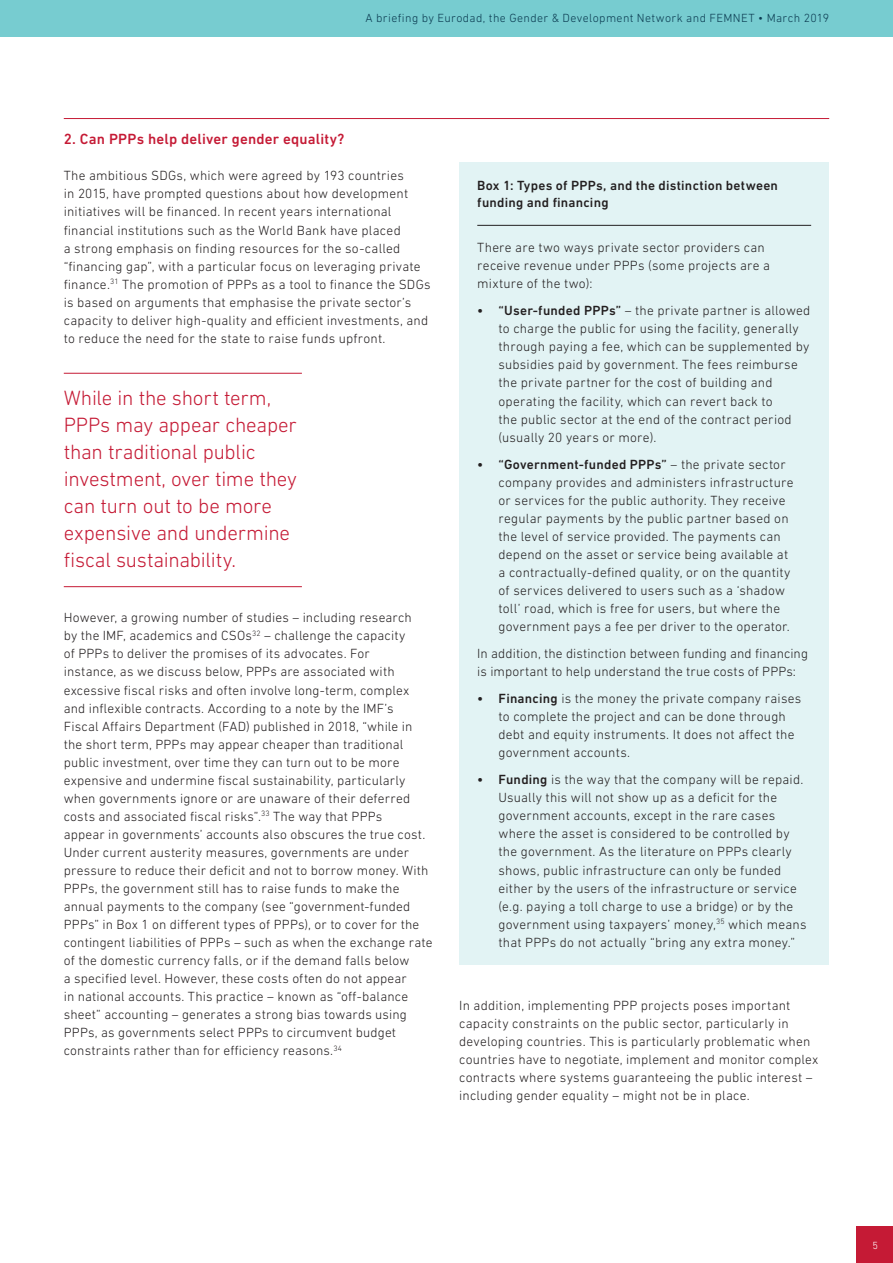
<style>
.page{position:relative;width:893px;height:1263px;background:#fff}
.page>*{position:absolute;margin:0;border:0;box-sizing:border-box;transform-origin:0 0}
.t1{font:300 21px/27px "DIN Next LT Pro";letter-spacing:-.01em;color:#c51a35}
.t2{font:500 15px "DIN Next LT Pro";letter-spacing:.015em;color:#c51a35}
.t3{font:300 13.5px/18px "DIN Next LT Pro";letter-spacing:.015em;color:#231f20}
.t4{font:500 13.5px/17.5px "DIN Next LT Pro";letter-spacing:.02em;color:#231f20}
.t5{font:300 12px "DIN Next LT Pro";letter-spacing:.03em;color:#0b3b51}
.t6{font:300 10.5px "DIN Next LT Pro";color:#fff}
.s1{font-weight:500}
</style>
<div class="page">
<div style="left:856px;top:1226px;width:37px;height:37px;background:#c51a35"></div>
<hr style="left:64px;top:118px;width:765px;height:1px;background:#c51a35">
<div style="left:459px;top:162px;width:370px;height:803px;background:#e2f3f4"></div>
<hr style="left:477px;top:225px;width:334px;height:1px;background:#231f20">
<hr style="left:64px;top:373px;width:238px;height:1px;background:#c51a35">
<hr style="left:64px;top:586px;width:238px;height:1px;background:#c51a35">
<div style="left:0;top:0;width:893px;height:36px;background:#77ccd0"></div>
<p class="t5" style="left:366px;top:11px;width:465px">A briefing by Eurodad, the Gender &amp; Development Network and FEMNET • March 2019</p>
<p class="t2" style="left:64px;top:130px;width:282px">2. Can PPPs help deliver gender equality?</p>
<p class="t3" style="left:64px;top:167px;width:368px">The ambitious SDGs, which were agreed by 193 countries<br>in 2015, have prompted questions about how development initiatives will be financed. In recent years international financial institutions such as the World Bank have placed<br>a strong emphasis on finding resources for the so-called “financing gap”, with a particular focus on leveraging private finance.<sup>31</sup> The promotion of PPPs as a tool to finance the SDGs is based on arguments that emphasise the private sector’s capacity to deliver high-quality and efficient investments, and to reduce the need for the state to raise funds upfront.</p>
<h1 class="t1" style="left:64px;top:384px;width:235px">While in the short term,<br>PPPs may appear cheaper than traditional public investment, over time they can turn out to be more expensive and undermine fiscal sustainability.</h1>
<p class="t3" style="left:64px;top:609px;width:370px">However, a growing number of studies – including research<br>by the IMF, academics and CSOs<sup>32</sup> – challenge the capacity<br>of PPPs to deliver the promises of its advocates. For<br>instance, as we discuss below, PPPs are associated with excessive fiscal risks and often involve long-term, complex and inflexible contracts. According to a note by the IMF’s<br>Fiscal Affairs Department (FAD) published in 2018, “while in the short term, PPPs may appear cheaper than traditional public investment, over time they can turn out to be more expensive and undermine fiscal sustainability, particularly when governments ignore or are unaware of their deferred costs and associated fiscal risks”.<sup>33</sup> The way that PPPs<br>appear in governments’ accounts also obscures the true cost.<br>Under current austerity measures, governments are under pressure to reduce their deficit and not to borrow money. With PPPs, the government still has to raise funds to make the annual payments to the company (see “government-funded PPPs” in Box 1 on different types of PPPs), or to cover for the contingent liabilities of PPPs – such as when the exchange rate of the domestic currency falls, or if the demand falls below<br>a specified level. However, these costs often do not appear<br>in national accounts. This practice – known as “off-balance sheet” accounting – generates a strong bias towards using PPPs, as governments select PPPs to circumvent budget constraints rather than for efficiency reasons.<sup>34</sup></p>
<p class="t4" style="left:477px;top:176px;width:302px">Box 1: Types of PPPs, and the distinction between funding and financing</p>
<p class="t3" style="left:477px;top:238px;width:294px">There are two ways private sector providers can receive revenue under PPPs (some projects are a mixture of the two):</p>
<p class="t3" style="left:499px;top:302px;width:313px;text-indent:-21px"><span class="s1">• “User-funded PPPs”</span> – the private partner is allowed to charge the public for using the facility, generally through paying a fee, which can be supplemented by subsidies paid by government. The fees reimburse the private partner for the cost of building and operating the facility, which can revert back to<br>the public sector at the end of the contract period (usually 20 years or more).</p>
<p class="t3" style="left:499px;top:455px;width:296px;text-indent:-21px"><span class="s1">• “Government-funded PPPs”</span> – the private sector company provides and administers infrastructure or services for the public authority. They receive regular payments by the public partner based on the level of service provided. The payments can depend on the asset or service being available at a contractually-defined quality, or on the quantity of services delivered to users such as a ‘shadow toll’ road, which is free for users, but where the government pays a fee per driver to the operator.</p>
<p class="t3" style="left:477px;top:644px;width:332px">In addition, the distinction between funding and financing is important to help understand the true costs of PPPs:</p>
<p class="t3" style="left:499px;top:689px;width:304px;text-indent:-21px"><span class="s1">• Financing</span> is the money the private company raises to complete the project and can be done through debt and equity instruments. It does not affect the government accounts.</p>
<p class="t3" style="left:499px;top:771px;width:309px;text-indent:-21px"><span class="s1">• Funding</span> is the way that the company will be repaid.<br>Usually this will not show up as a deficit for the government accounts, except in the rare cases where the asset is considered to be controlled by the government. As the literature on PPPs clearly shows, public infrastructure can only be funded either by the users of the infrastructure or service (e.g. paying a toll charge to use a bridge) or by the government using taxpayers’ money,<sup>35</sup> which means that PPPs do not actually “bring any extra money.”</p>
<p class="t3" style="left:459px;top:996px;width:361px">In addition, implementing PPP projects poses important capacity constraints on the public sector, particularly in developing countries. This is particularly problematic when countries have to negotiate, implement and monitor complex contracts where systems guaranteeing the public interest – including gender equality – might not be in place.</p>
<p class="t6" style="left:872px;top:1239px;width:7px">5</p>
</div>
